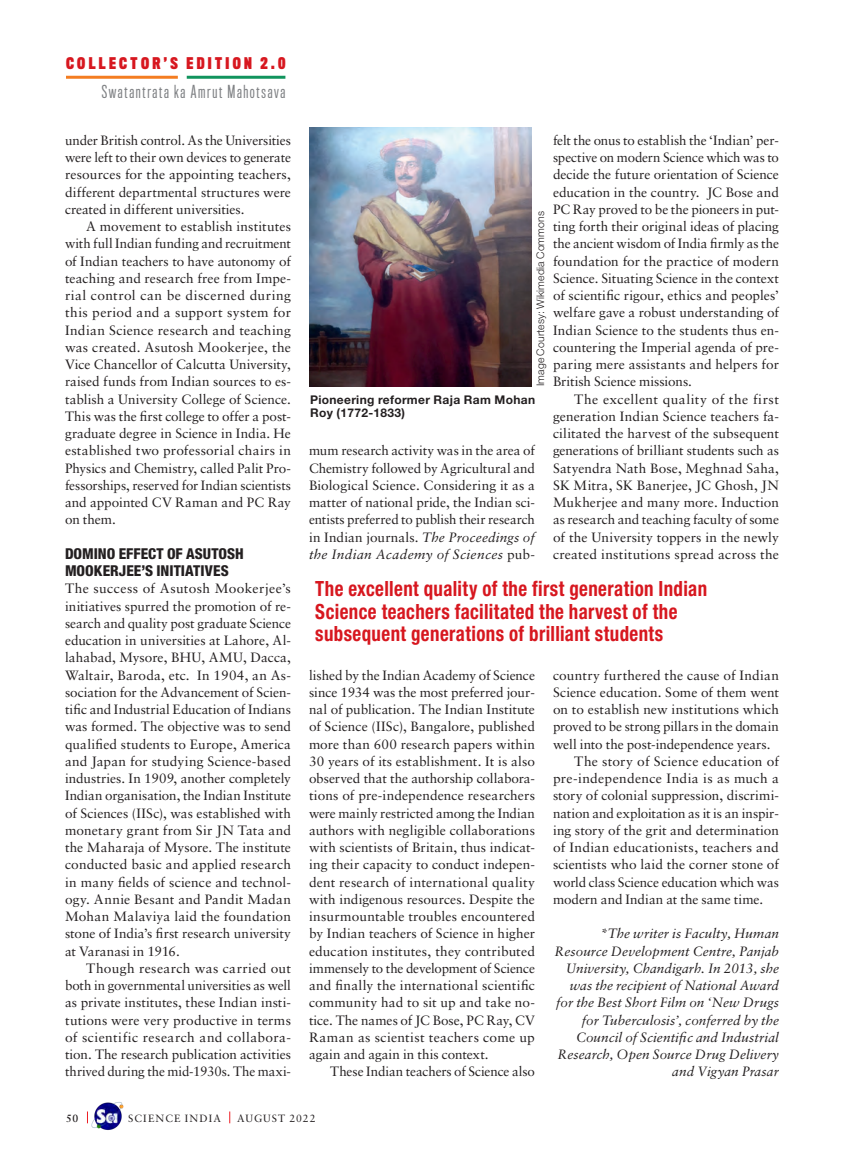
<style>
.page{position:relative;width:846px;height:1170px;background:#fff}
.page>*{position:absolute;margin:0;border:0;box-sizing:border-box;transform-origin:0 0}
.t1{font:700 condensed 21px/22.5px "Helvetica Neue LT Std";letter-spacing:.02em;color:#d7171f;scale:.9 1}
.t2{font:16.5px "Titling Gothic FB Comp";letter-spacing:.1em;color:#808285}
.t3{font:800 condensed 15px "Helvetica Neue LT Std";color:#231f20}
.t4{font:700 14.85px "Titling Gothic FB Comp";letter-spacing:.225em;color:#d7171f}
.t5{font:13.5px/17.2px "Sabon LT Std";color:#231f20;text-align:justify}
.t6{font:italic 13.5px/17.2px "Sabon LT Std";letter-spacing:.005em;color:#231f20;text-align:right}
.t7{font:700 12px/13.5px "Helvetica Neue LT Std";letter-spacing:.025em;color:#231f20}
.t8{font:300 10.5px "Helvetica Neue LT Std";letter-spacing:.01em;color:#231f20}
.t9{font:10.5px "Sabon LT Std";letter-spacing:.105em;color:#231f20}
.t10{font:700 10.5px "Sabon LT Std";color:#231f20}
.s1{font-style:italic}
</style>
<div class="page">
<img style="left:91px;top:1102px;width:33px;height:28px">
<hr style="left:66px;top:76px;width:112px;height:3px;background:#f47d21">
<hr style="left:187px;top:76px;width:98px;height:3px;background:#11945d">
<img style="left:309px;top:128px;width:223px;height:258px">
<p class="t4" style="left:66px;top:54px;width:221px">COLLECTOR’S EDITION 2.0</p>
<p class="t2" style="left:102px;top:82px;width:185px">Swatantrata ka Amrut Mahotsava</p>
<p class="t5" style="left:65px;top:131px;width:228px">under British control. As the Universities were left to their own devices to generate resources for the appointing teachers, different departmental structures were created in different universities.</p>
<p class="t5" style="left:65px;top:218px;width:228px;text-indent:21px">A movement to establish institutes with full Indian funding and recruitment of Indian teachers to have autonomy of teaching and research free from Impe&shy;rial control can be discerned during this period and a support system for Indian Science research and teaching was created. Asutosh Mookerjee, the Vice Chancellor of Calcutta University, raised funds from Indian sources to es&shy;tablish a University College of Science.<br>This was the first college to offer a post&shy;graduate degree in Science in India. He established two professorial chairs in Physics and Chemistry, called Palit Pro&shy;fessorships, reserved for Indian scientists and appointed CV Raman and PC Ray on them.</p>
<p class="t3" style="left:65px;top:544px;width:180px">DOMINO EFFECT OF ASUTOSH</p>
<p class="t3" style="left:65px;top:561px;width:165px">MOOKERJEE’S INITIATIVES</p>
<p class="t5" style="left:65px;top:580px;width:228px">The success of Asutosh Mookerjee’s initiatives spurred the promotion of re&shy;search and quality post graduate Science education in universities at Lahore, Al&shy;lahabad, Mysore, BHU, AMU, Dacca, Waltair, Baroda, etc. In 1904, an As&shy;sociation for the Advancement of Scien&shy;tific and Industrial Education of Indians was formed. The objective was to send qualified students to Europe, America and Japan for studying Science-based industries. In 1909, another completely Indian organisation, the Indian Institute of Sciences (IISc), was established with monetary grant from Sir JN Tata and the Maharaja of Mysore. The institute conducted basic and applied research in many fields of science and technol&shy;ogy. Annie Besant and Pandit Madan Mohan Malaviya laid the foundation stone of India’s first research university at Varanasi in 1916.</p>
<p class="t5" style="left:65px;top:959px;width:228px;text-indent:21px">Though research was carried out both in governmental universities as well as private institutes, these Indian insti&shy;tutions were very productive in terms of scientific research and collabora&shy;tion. The research publication activities thrived during the mid-1930s. The maxi-</p>
<p class="t5" style="left:553px;top:131px;width:228px">felt the onus to establish the ‘Indian’ per&shy;spective on modern Science which was to decide the future orientation of Science education in the country. JC Bose and PC Ray proved to be the pioneers in put&shy;ting forth their original ideas of placing the ancient wisdom of India firmly as the foundation for the practice of modern Science. Situating Science in the context of scientific rigour, ethics and peoples’ welfare gave a robust understanding of Indian Science to the students thus en&shy;countering the Imperial agenda of pre&shy;paring mere assistants and helpers for British Science missions.</p>
<p class="t5" style="left:553px;top:390px;width:228px;text-indent:21px">The excellent quality of the first generation Indian Science teachers fa&shy;cilitated the harvest of the subsequent generations of brilliant students such as Satyendra Nath Bose, Meghnad Saha, SK Mitra, SK Banerjee, JC Ghosh, JN Mukherjee and many more. Induction as research and teaching faculty of some of the University toppers in the newly created institutions spread across the</p>
<p class="t8" style="left:534px;top:386px;width:177px;rotate:-90deg">Image Courtesy: Wikimedia Commons</p>
<p class="t7" style="left:310px;top:393px;width:227px">Pioneering reformer Raja Ram Mohan<br>Roy (1772-1833)</p>
<p class="t5" style="left:309px;top:442px;width:228px">mum research activity was in the area of Chemistry followed by Agricultural and Biological Science. Considering it as a matter of national pride, the Indian sci&shy;entists preferred to publish their research in Indian journals. <span class="s1">The Proceedings of the Indian Academy of Sciences</span> pub-</p>
<p class="t1" style="left:315px;top:577px;width:437px">The excellent quality of the first generation Indian<br>Science teachers facilitated the harvest of the subsequent generations of brilliant students</p>
<p class="t5" style="left:309px;top:666px;width:228px">lished by the Indian Academy of Science since 1934 was the most preferred jour&shy;nal of publication. The Indian Institute of Science (IISc), Bangalore, published more than 600 research papers within 30 years of its establishment. It is also observed that the authorship collabora&shy;tions of pre-independence researchers were mainly restricted among the Indian authors with negligible collaborations with scientists of Britain, thus indicat&shy;ing their capacity to conduct indepen&shy;dent research of international quality with indigenous resources. Despite the insurmountable troubles encountered by Indian teachers of Science in higher education institutes, they contributed immensely to the development of Science and finally the international scientific community had to sit up and take no&shy;tice. The names of JC Bose, PC Ray, CV Raman as scientist teachers come up again and again in this context.</p>
<p class="t5" style="left:330px;top:1063px;width:206px">These Indian teachers of Science also</p>
<p class="t5" style="left:553px;top:666px;width:228px">country furthered the cause of Indian Science education. Some of them went on to establish new institutions which proved to be strong pillars in the domain well into the post-independence years.</p>
<p class="t5" style="left:553px;top:752px;width:228px;text-indent:21px">The story of Science education of pre-independence India is as much a story of colonial suppression, discrimi&shy;nation and exploitation as it is an inspir&shy;ing story of the grit and determination of Indian educationists, teachers and scientists who laid the corner stone of world class Science education which was modern and Indian at the same time.</p>
<p class="t6" style="left:555px;top:925px;width:226px">*The writer is Faculty, Human Resource Development Centre, Panjab University, Chandigarh. In 2013, she was the recipient of National Award for the Best Short Film on ‘New Drugs for Tuberculosis’, conferred by the Council of Scientific and Industrial Research, Open Source Drug Delivery and Vigyan Prasar</p>
<p class="t10" style="left:66px;top:1111px;width:14px">50</p>
<p class="t9" style="left:128px;top:1112px;width:94px">SCIENCE INDIA</p>
<p class="t9" style="left:237px;top:1112px;width:80px">AUGUST 2022</p>
</div>
